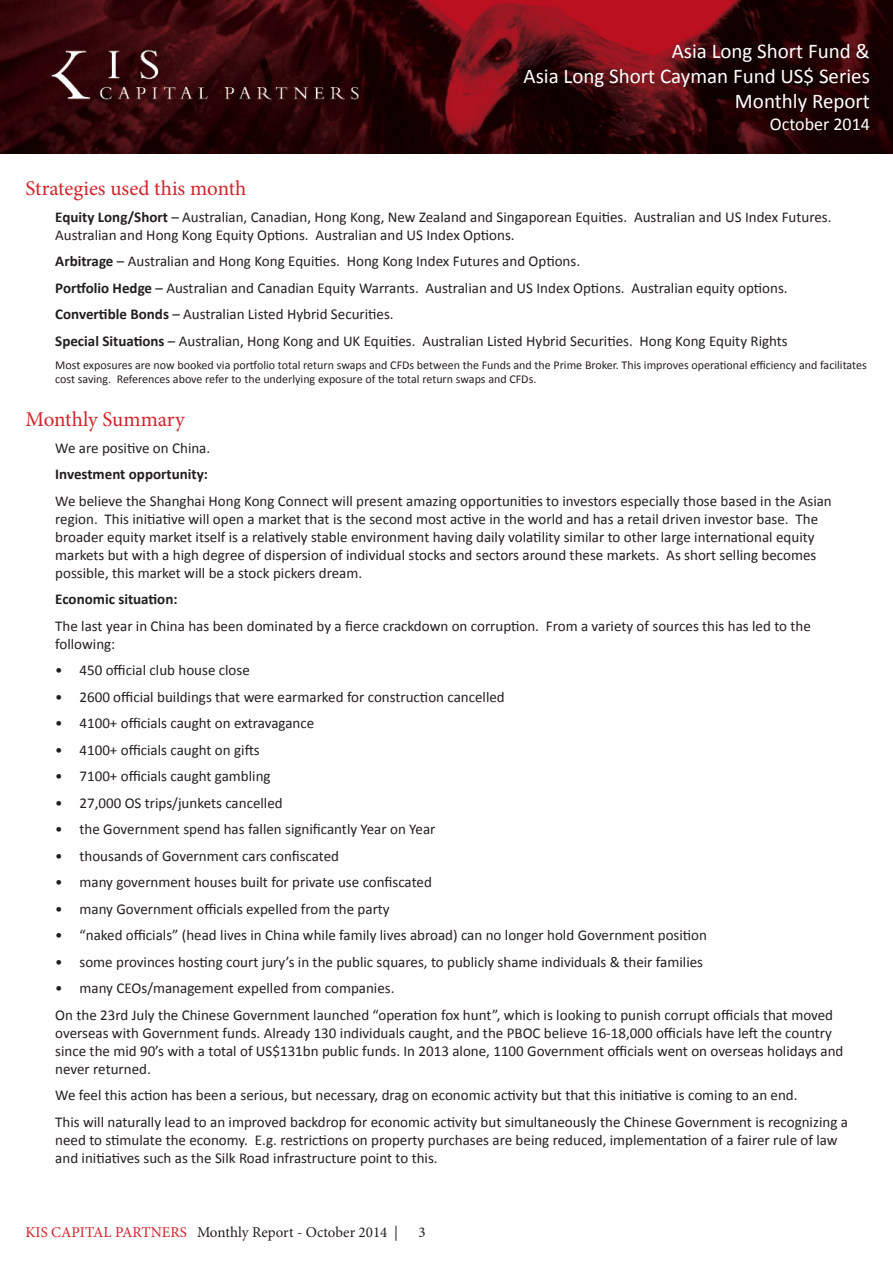
<style>
.page{position:relative;width:893px;height:1263px;background:#fff}
.page>*{position:absolute;margin:0;border:0;box-sizing:border-box;transform-origin:0 0}
.t1{font:21px/25.2px "Calibri";color:#fff;text-align:right}
.Heading{font:21px "Minion Pro";color:#d1232a}
.t2{font:18px "Calibri";color:#fff}
.Paragraph_Text{font:15px/18px "Calibri";color:#231f20}
.t3{font:15px "Minion Pro";color:#231f20}
.Paragraph_Text-2{font:700 15px "Calibri";color:#231f20}
.Paragraph_Text-3{font:12px/14.4px "Calibri";color:#231f20}
.s1{font-weight:700}
.s2{color:#d1232a}
</style>
<div class="page">
<img style="left:0;top:0;width:893px;height:153px">
<p class="t1" style="left:524px;top:38px;width:348px">Asia Long Short Fund &amp;<br>Asia Long Short Cayman Fund US$ Series</p>
<p class="t1" style="left:735px;top:88px;width:136px">Monthly Report</p>
<p class="t2" style="left:770px;top:112px;width:102px">October 2014</p>
<p class="Heading" style="left:26px;top:174px;width:222px">Strategies used this month</p>
<p class="Paragraph_Text" style="left:55px;top:208px;width:778px"><span class="s1">Equity Long/Short</span> – Australian, Canadian, Hong Kong, New Zealand and Singaporean Equities. Australian and US Index Futures.<br>Australian and Hong Kong Equity Options. Australian and US Index Options.</p>
<p class="Paragraph_Text" style="left:55px;top:252px;width:526px"><span class="s1">Arbitrage</span> – Australian and Hong Kong Equities. Hong Kong Index Futures and Options.</p>
<p class="Paragraph_Text" style="left:55px;top:279px;width:734px"><span class="s1">Portfolio Hedge</span> – Australian and Canadian Equity Warrants. Australian and US Index Options. Australian equity options.</p>
<p class="Paragraph_Text" style="left:55px;top:305px;width:340px"><span class="s1">Convertible Bonds</span> – Australian Listed Hybrid Securities.</p>
<p class="Paragraph_Text" style="left:55px;top:332px;width:734px"><span class="s1">Special Situations</span> – Australian, Hong Kong and UK Equities. Australian Listed Hybrid Securities. Hong Kong Equity Rights</p>
<p class="Paragraph_Text-3" style="left:55px;top:357px;width:813px">Most exposures are now booked via portfolio total return swaps and CFDs between the Funds and the Prime Broker. This improves operational efficiency and facilitates cost saving. References above refer to the underlying exposure of the total return swaps and CFDs.</p>
<p class="Heading" style="left:26px;top:405px;width:161px">Monthly Summary</p>
<p class="Paragraph_Text" style="left:55px;top:439px;width:156px">We are positive on China.</p>
<p class="Paragraph_Text-2" style="left:55px;top:465px;width:154px">Investment opportunity:</p>
<p class="Paragraph_Text" style="left:55px;top:492px;width:778px">We believe the Shanghai Hong Kong Connect will present amazing opportunities to investors especially those based in the Asian region. This initiative will open a market that is the second most active in the world and has a retail driven investor base. The broader equity market itself is a relatively stable environment having daily volatility similar to other large international equity markets but with a high degree of dispersion of individual stocks and sectors around these markets. As short selling becomes possible, this market will be a stock pickers dream.</p>
<p class="Paragraph_Text-2" style="left:55px;top:590px;width:124px">Economic situation:</p>
<p class="Paragraph_Text" style="left:55px;top:617px;width:757px">The last year in China has been dominated by a fierce crackdown on corruption. From a variety of sources this has led to the following:</p>
<p class="Paragraph_Text" style="left:55px;top:661px;width:196px">• 450 official club house close</p>
<p class="Paragraph_Text" style="left:55px;top:688px;width:451px">• 2600 official buildings that were earmarked for construction cancelled</p>
<p class="Paragraph_Text" style="left:55px;top:714px;width:260px">• 4100+ officials caught on extravagance</p>
<p class="Paragraph_Text" style="left:55px;top:741px;width:206px">• 4100+ officials caught on gifts</p>
<p class="Paragraph_Text" style="left:55px;top:767px;width:217px">• 7100+ officials caught gambling</p>
<p class="Paragraph_Text" style="left:55px;top:794px;width:229px">• 27,000 OS trips/junkets cancelled</p>
<p class="Paragraph_Text" style="left:55px;top:820px;width:382px">• the Government spend has fallen significantly Year on Year</p>
<p class="Paragraph_Text" style="left:55px;top:847px;width:285px">• thousands of Government cars confiscated</p>
<p class="Paragraph_Text" style="left:55px;top:873px;width:378px">• many government houses built for private use confiscated</p>
<p class="Paragraph_Text" style="left:55px;top:900px;width:336px">• many Government officials expelled from the party</p>
<p class="Paragraph_Text" style="left:55px;top:926px;width:653px">• “naked officials” (head lives in China while family lives abroad) can no longer hold Government position</p>
<p class="Paragraph_Text" style="left:55px;top:953px;width:649px">• some provinces hosting court jury’s in the public squares, to publicly shame individuals &amp; their families</p>
<p class="Paragraph_Text" style="left:55px;top:979px;width:341px">• many CEOs/management expelled from companies.</p>
<p class="Paragraph_Text" style="left:55px;top:1006px;width:790px">On the 23rd July the Chinese Government launched “operation fox hunt”, which is looking to punish corrupt officials that moved overseas with Government funds. Already 130 individuals caught, and the PBOC believe 16-18,000 officials have left the country since the mid 90’s with a total of US$131bn public funds. In 2013 alone, 1100 Government officials went on overseas holidays and never returned.</p>
<p class="Paragraph_Text" style="left:55px;top:1086px;width:744px">We feel this action has been a serious, but necessary, drag on economic activity but that this initiative is coming to an end.</p>
<p class="Paragraph_Text" style="left:55px;top:1113px;width:794px">This will naturally lead to an improved backdrop for economic activity but simultaneously the Chinese Government is recognizing a need to stimulate the economy. E.g. restrictions on property purchases are being reduced, implementation of a fairer rule of law and initiatives such as the Silk Road infrastructure point to this.</p>
<p class="t3" style="left:26px;top:1222px;width:374px"><span class="s2">KIS CAPITAL PARTNERS</span> Monthly Report - October 2014 |</p>
<p class="t3" style="left:419px;top:1222px;width:9px">3</p>
</div>
